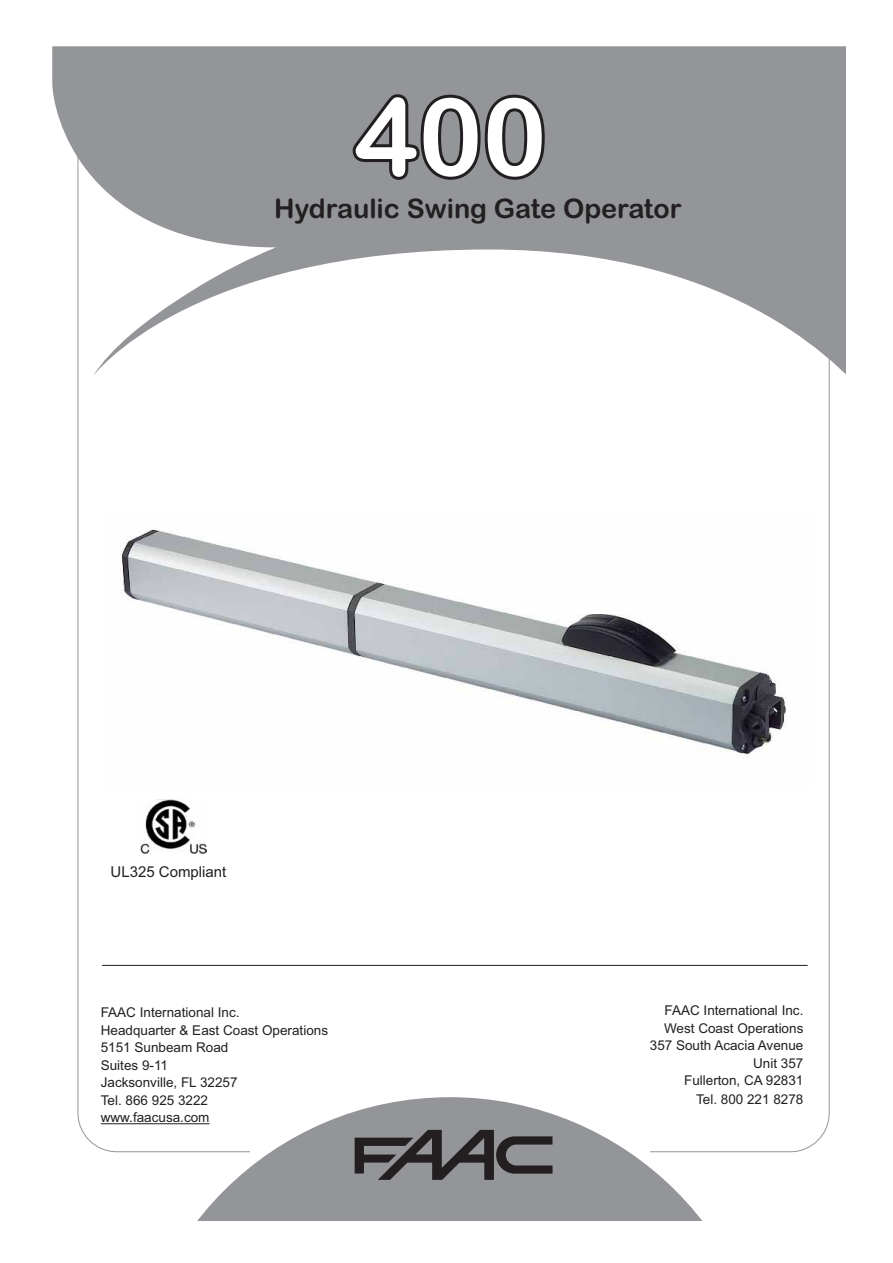
<style>
.page{position:relative;width:893px;height:1263px;background:#fff}
.page>*{position:absolute;margin:0;border:0;box-sizing:border-box;transform-origin:0 0}
.t1{font:108px "Arial Rounded MT Bold";color:#fff}
.t2{font:27px "Arial Rounded MT Bold";color:#231f20}
.t3{font:15px "Arial";color:#231f20}
.t4{font:13.5px/17.5px "Arial";color:#231f20}
</style>
<div class="page">
<svg style="left:131px;top:1097px;width:638px;height:124px"></svg>
<svg style="left:52px;top:46px;width:794px;height:361px;fill:#939598"></svg>
<svg style="left:355px;top:1130px;width:197px;height:50px;background:#616062"></svg>
<svg style="left:348px;top:90px;width:200px;height:94px;background:#6e6e70"></svg>
<hr style="left:102px;top:965px;width:706px;height:1px;background:#231f20">
<img style="left:141px;top:799px;width:65px;height:55px">
<img style="left:120px;top:529px;width:667px;height:228px">
<hr style="left:101px;top:1123px;width:109px;height:1px;background:#231f20">
<h1 class="t1" style="left:354px;top:97px;width:194px">400</h1>
<h2 class="t2" style="left:274px;top:199px;width:409px">Hydraulic Swing Gate Operator</h2>
<p class="t3" style="left:111px;top:867px;width:117px">UL325 Compliant</p>
<p class="t4" style="left:101px;top:1005px;width:229px">FAAC International Inc.<br>Headquarter &amp; East Coast Operations<br>5151 Sunbeam Road<br>Suites 9-11<br>Jacksonville, FL 32257<br>Tel. 866 925 3222<br>www.faacusa.com</p>
<p class="t4" style="left:650px;top:1003px;width:155px;text-align:right">FAAC International Inc.<br>West Coast Operations<br>357 South Acacia Avenue<br>Unit 357<br>Fullerton, CA 92831</p>
<p class="t4" style="left:696px;top:1092px;width:109px">Tel. 800 221 8278</p>
</div>
